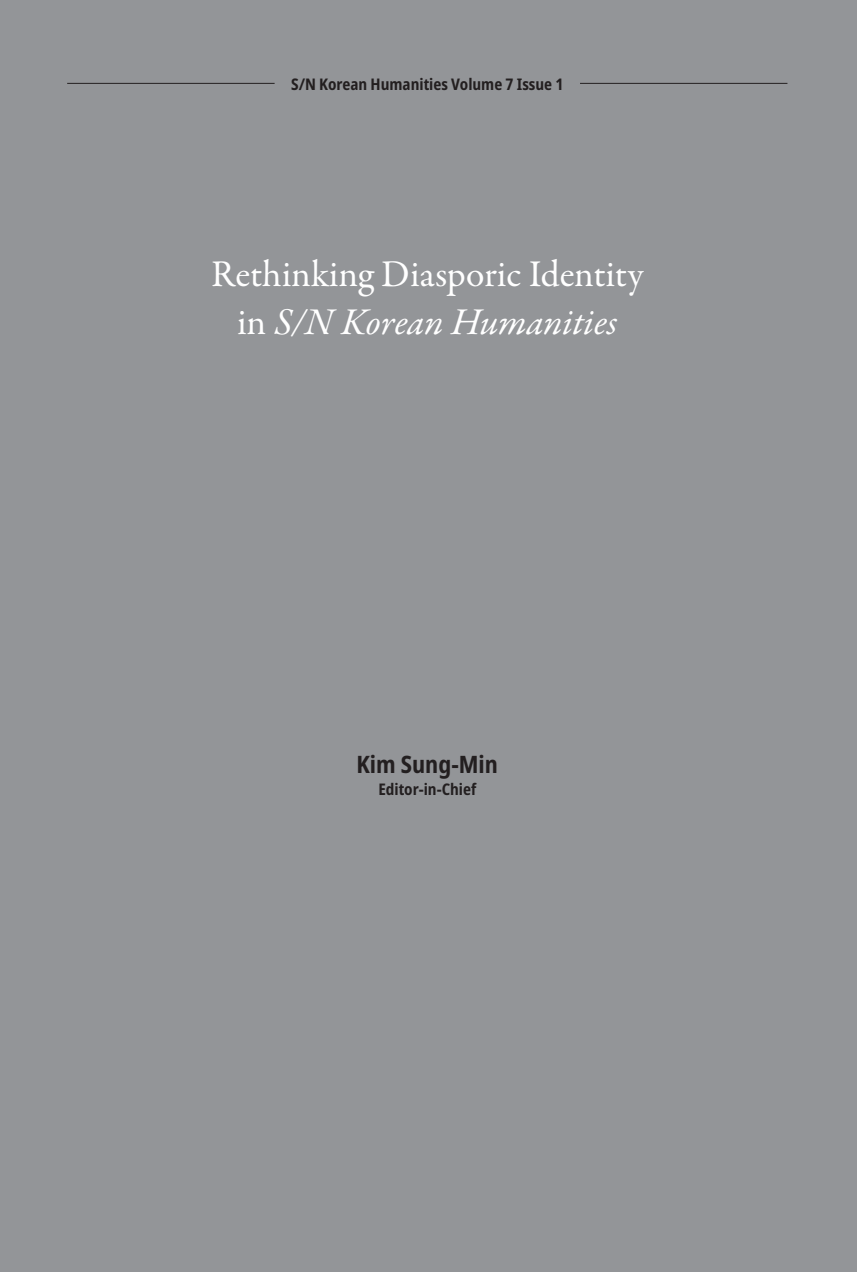
<style>
.page{position:relative;width:857px;height:1272px;background:#fff}
.page>*{position:absolute;margin:0;border:0;box-sizing:border-box;transform-origin:0 0}
.t1{font:38px/48px "Garamond Premr Pro";color:#fff;text-align:center}
.t2{font:700 condensed 24px "Noto Sans";color:#231f20}
.t3{font:700 condensed 16px "Noto Sans";color:#231f20}
.s1{font-style:italic}
</style>
<div class="page">
<div style="left:0;top:0;width:857px;height:1271px;background:#939598"></div>
<hr style="left:67px;top:83px;width:208px;height:1px;background:#231f20">
<hr style="left:580px;top:83px;width:207px;height:1px;background:#231f20">
<p class="t3" style="left:291px;top:72px;width:274px">S/N Korean Humanities Volume 7 Issue 1</p>
<p class="t1" style="left:211px;top:251px;width:434px">Rethinking Diasporic Identity in <span class="s1">S/N Korean Humanities</span></p>
<p class="t2" style="left:356px;top:747px;width:143px">Kim Sung-Min</p>
<p class="t3" style="left:378px;top:777px;width:99px">Editor-in-Chief</p>
</div>
